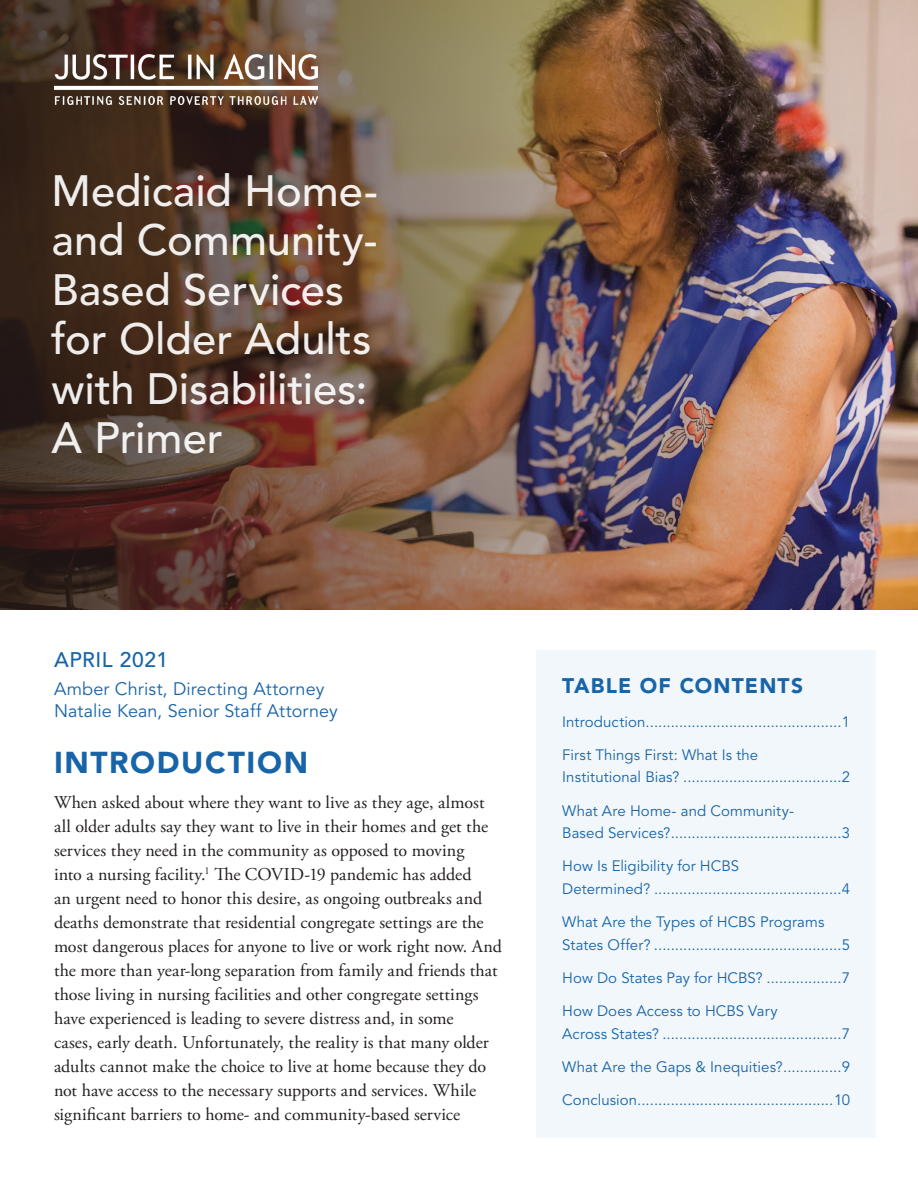
<style>
.page{position:relative;width:918px;height:1188px;background:#fff}
.page>*{position:absolute;margin:0;border:0;box-sizing:border-box;transform-origin:0 0}
.t1{font:500 43.5px/49.5px "Avenir LT Std";letter-spacing:-.005em;color:#fff}
.t2{font:900 30px "Avenir LT Std";letter-spacing:.055em;color:#1864a8}
.t3{font:900 21px "Avenir LT Std";letter-spacing:.055em;color:#1864a8}
.t4{font:500 21px "Avenir LT Std";letter-spacing:.025em;color:#1864a8}
.t5{font:18px/24px "Adobe Garamond Pro";color:#231f20}
.t6{font:18px/22.5px "Avenir LT Std";letter-spacing:.005em;color:#1864a8}
.t7{font:15px/22.5px "Avenir LT Std";letter-spacing:.005em;color:#1864a8}
</style>
<div class="page">
<div style="left:537px;top:650px;width:339px;height:487px;background:#f1f7fa"></div>
<img style="left:0;top:0;width:918px;height:609px">
<img style="left:54px;top:54px;width:264px;height:51px">
<h1 class="t1" style="left:52px;top:167px;width:328px">Medicaid Home&shy;and Community-<br>Based Services for Older Adults with Disabilities:<br>A Primer</h1>
<p class="t4" style="left:54px;top:648px;width:116px">APRIL 2021</p>
<p class="t6" style="left:54px;top:678px;width:285px">Amber Christ, Directing Attorney<br>Natalie Kean, Senior Staff Attorney</p>
<h2 class="t2" style="left:54px;top:744px;width:256px">INTRODUCTION</h2>
<p class="t5" style="left:54px;top:791px;width:449px">When asked about where they want to live as they age, almost all older adults say they want to live in their homes and get the services they need in the community as opposed to moving<br>into a nursing facility.<sup>1</sup> Te COVID-19 pandemic has added<br>an urgent need to honor this desire, as ongoing outbreaks and deaths demonstrate that residential congregate settings are the most dangerous places for anyone to live or work right now. And the more than year-long separation from family and friends that those living in nursing facilities and other congregate settings have experienced is leading to severe distress and, in some<br>cases, early death. Unfortunately, the reality is that many older adults cannot make the choice to live at home because they do not have access to the necessary supports and services. While signifcant barriers to home- and community-based service</p>
<h3 class="t3" style="left:562px;top:673px;width:242px">TABLE OF CONTENTS</h3>
<p class="t7" style="left:562px;top:711px;width:289px">Introduction...............................................1</p>
<p class="t7" style="left:562px;top:744px;width:289px">First Things First: What Is the<br>Institutional Bias? ......................................2</p>
<p class="t7" style="left:562px;top:800px;width:289px">What Are Home- and Community-<br>Based Services?.........................................3</p>
<p class="t7" style="left:562px;top:856px;width:290px">How Is Eligibility for HCBS<br>Determined? .............................................4</p>
<p class="t7" style="left:562px;top:911px;width:289px">What Are the Types of HCBS Programs<br>States Offer? .............................................5</p>
<p class="t7" style="left:562px;top:967px;width:289px">How Do States Pay for HCBS? ..................7</p>
<p class="t7" style="left:562px;top:1000px;width:289px">How Does Access to HCBS Vary<br>Across States? ...........................................7</p>
<p class="t7" style="left:562px;top:1056px;width:289px">What Are the Gaps &amp; Inequities?..............9</p>
<p class="t7" style="left:562px;top:1090px;width:289px">Conclusion...............................................10</p>
</div>
